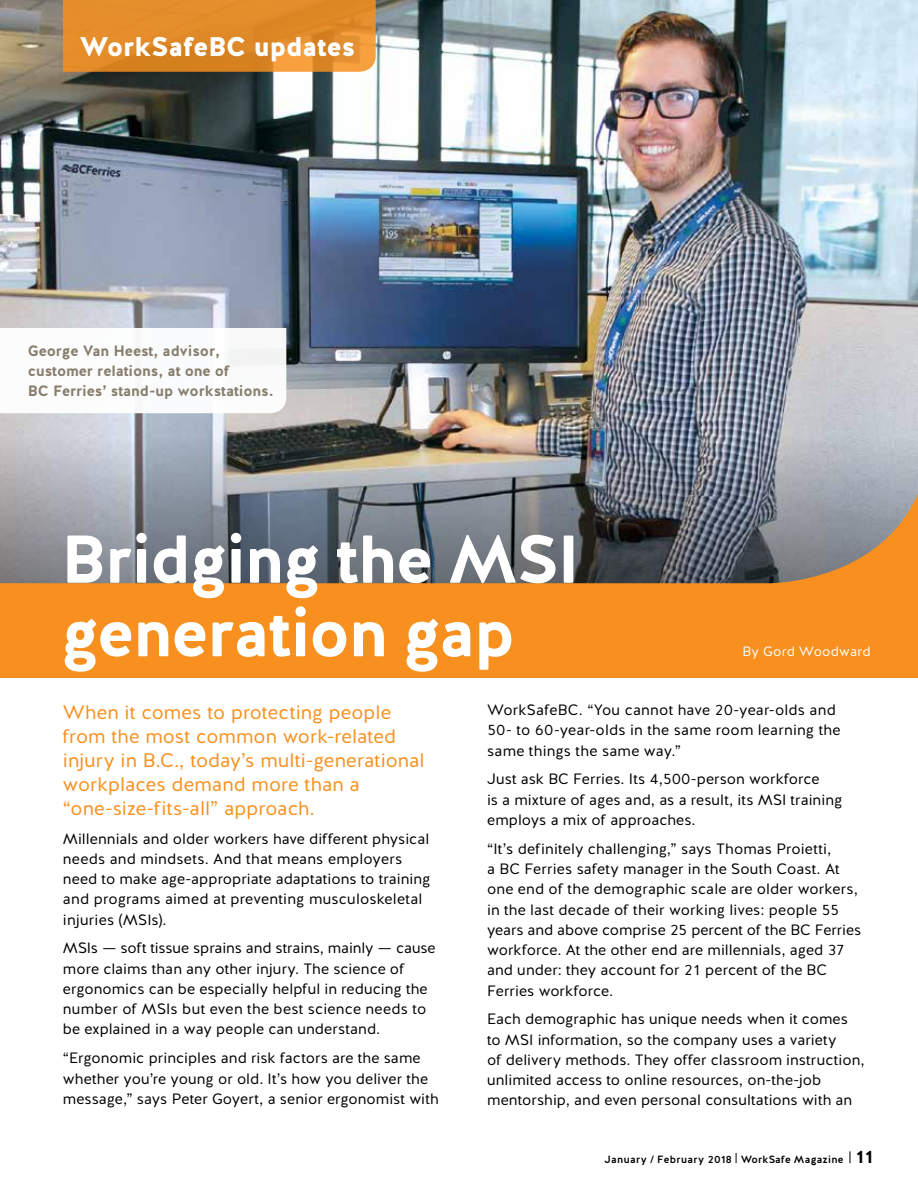
<style>
.page{position:relative;width:918px;height:1188px;background:#fff}
.page>*{position:absolute;margin:0;border:0;box-sizing:border-box;transform-origin:0 0}
.t1{font:67.5px/73.5px "Work Safe BC Halis R Bold";letter-spacing:-.025em;color:#fff}
.t2{font:27px "Work Safe BC Halis R Black";letter-spacing:-.01em;color:#fff}
.t3{font:19.5px/24px "Work Safe BC Halis R Book";letter-spacing:.005em;color:#f7901e}
.t4{font:15px/20.2px "Work Safe BC Halis R Book";letter-spacing:.005em;color:#000}
.t5{font:15px/20.2px "Work Safe BC Halis R Bold";letter-spacing:-.01em;color:#887e6e}
.t6{font:13.5px "Work Safe BC Halis R Book";letter-spacing:.015em;color:#fff}
.t7{font:10.5px "Work Safe BC Halis R Medium";letter-spacing:.025em;color:#000}
.s1{font-family:"Work Safe BC Halis R Bold";font-size:18px}
</style>
<div class="page">
<img style="left:0;top:0;width:918px;height:421px">
<svg style="left:0;top:328px;width:286px;height:85px"></svg>
<img style="left:0;top:421px;width:918px;height:257px">
<svg style="left:63px;top:0;width:313px;height:72px;background:#e18b2a"></svg>
<svg style="left:849px;top:1151px;width:1px;height:12px"></svg>
<h2 class="t2" style="left:79px;top:29px;width:278px">WorkSafeBC updates</h2>
<p class="t5" style="left:28px;top:341px;width:247px">George Van Heest, advisor, customer relations, at one of<br>BC Ferries’ stand-up workstations.</p>
<h1 class="t1" style="left:61px;top:524px;width:521px">Bridging the MSI generation gap</h1>
<p class="t6" style="left:742px;top:643px;width:130px">By Gord Woodward</p>
<h3 class="t3" style="left:63px;top:700px;width:363px">When it comes to protecting people from the most common work-related injury in B.C., today’s multi-generational workplaces demand more than a “one-size-fits-all” approach.</h3>
<p class="t4" style="left:63px;top:829px;width:369px">Millennials and older workers have different physical needs and mindsets. And that means employers need to make age-appropriate adaptations to training and programs aimed at preventing musculoskeletal injuries (MSIs).</p>
<p class="t4" style="left:63px;top:938px;width:374px">MSIs — soft tissue sprains and strains, mainly — cause more claims than any other injury. The science of ergonomics can be especially helpful in reducing the number of MSIs but even the best science needs to be explained in a way people can understand.</p>
<p class="t4" style="left:63px;top:1048px;width:377px">“Ergonomic principles and risk factors are the same whether you’re young or old. It’s how you deliver the message,” says Peter Goyert, a senior ergonomist with</p>
<p class="t4" style="left:487px;top:700px;width:355px">WorkSafeBC. “You cannot have 20-year-olds and<br>50- to 60-year-olds in the same room learning the same things the same way.”</p>
<p class="t4" style="left:487px;top:769px;width:357px">Just ask BC Ferries. Its 4,500-person workforce<br>is a mixture of ages and, as a result, its MSI training employs a mix of approaches.</p>
<p class="t4" style="left:487px;top:839px;width:376px">“It’s definitely challenging,” says Thomas Proietti,<br>a BC Ferries safety manager in the South Coast. At one end of the demographic scale are older workers, in the last decade of their working lives: people 55 years and above comprise 25 percent of the BC Ferries workforce. At the other end are millennials, aged 37 and under: they account for 21 percent of the BC Ferries workforce.</p>
<p class="t4" style="left:487px;top:1009px;width:379px">Each demographic has unique needs when it comes to MSI information, so the company uses a variety<br>of delivery methods. They offer classroom instruction, unlimited access to online resources, on-the-job mentorship, and even personal consultations with an</p>
<p class="t7" style="left:605px;top:1153px;width:271px">January / February 2018 | WorkSafe Magazine <span class="s1">11</span></p>
</div>
